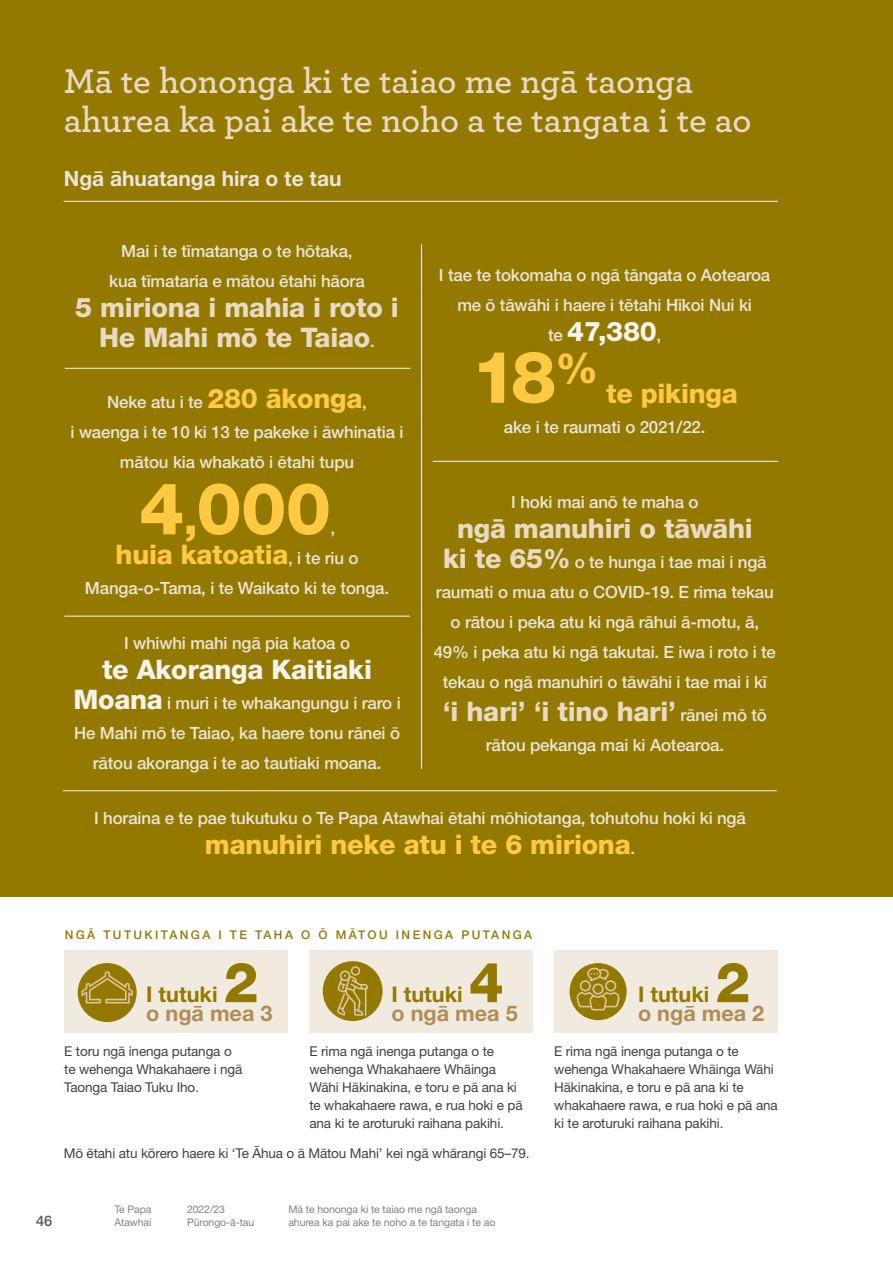
<style>
.page{position:relative;width:893px;height:1263px;background:#fff}
.page>*{position:absolute;margin:0;border:0;box-sizing:border-box;transform-origin:0 0}
.t1{font:800 72px "Helvetica Neue LT Pro";color:#ffc942}
.t2{font:800 55.5px "Helvetica Neue LT Pro";color:#947900}
.t3{font:600 36px/39px "Archer";letter-spacing:-.01em;color:#e8dac4}
.t4{font:800 27px/30px "Helvetica Neue LT Pro";letter-spacing:-.01em;color:#e8dac4;text-align:center}
.t5{font:800 27px "Helvetica Neue LT Pro";letter-spacing:-.01em;color:#ffc942}
.t6{font:800 27px "Helvetica Neue LT Pro";letter-spacing:-.01em;color:#f6f2ec}
.t7{font:700 21.6px "Helvetica Neue LT Pro";color:#af8e55}
.t8{font:700 21.6px "Helvetica Neue LT Pro";color:#947900}
.t9{font:700 21px "Helvetica Neue LT Pro";color:#ebe5da}
.t10{font:500 16.8px/30px "Helvetica Neue LT Pro";letter-spacing:-.01em;color:#ebe5da;text-align:center}
.t11{font:500 14.7px "Helvetica Neue LT Pro";color:#58595b}
.t12{font:13.5px/18px "Helvetica Neue LT Pro";letter-spacing:-.01em;color:#414042}
.t13{font:500 12px "Helvetica Neue LT Pro";letter-spacing:.2em;color:#947900}
.t14{font:10.5px/13.5px "Helvetica Neue LT Pro";letter-spacing:-.01em;color:#808285}
.s1{font-weight:500;font-size:16.8px;color:#ebe5da}
.s2{font-weight:800;font-size:27px;color:#ffc942}
.s3{font-size:45px}
.s4{font-weight:800;font-size:27px;color:#f6f2ec}
.s5{font-weight:800;font-size:27px;color:#e8dac4}
</style>
<div class="page">
<div style="left:0;top:0;width:893px;height:896px;background:#947900"></div>
<div style="left:64px;top:950px;width:224px;height:83px;background:#f1eade"></div>
<div style="left:309px;top:950px;width:224px;height:83px;background:#f1eade"></div>
<div style="left:554px;top:950px;width:224px;height:83px;background:#f1eade"></div>
<div style="left:78px;top:963px;width:59px;height:59px;background:#947900;border-radius:50%"></div>
<svg style="left:82px;top:971px;width:51px;height:32px"></svg>
<div style="left:570px;top:963px;width:57px;height:57px;background:#947900;border-radius:50%"></div>
<svg style="left:576px;top:968px;width:44px;height:42px"></svg>
<hr style="left:64px;top:201px;width:714px;height:1px;background:#ebe5da">
<hr style="left:65px;top:368px;width:345px;height:1px;background:#ebe5da">
<hr style="left:64px;top:616px;width:346px;height:1px;background:#ebe5da">
<hr style="left:63px;top:790px;width:714px;height:1px;background:#ebe5da">
<hr style="left:433px;top:461px;width:345px;height:1px;background:#ebe5da">
<hr style="left:421px;top:244px;width:1px;height:525px;background:#ebe5da">
<div style="left:323px;top:961px;width:60px;height:60px;background:#947900;border-radius:50%"></div>
<svg style="left:337px;top:966px;width:31px;height:50px"></svg>
<h3 class="t3" style="left:64px;top:59px;width:689px">Mā te hononga ki te taiao me ngā taonga ahurea ka pai ake te noho a te tangata i te ao</h3>
<p class="t9" style="left:64px;top:166px;width:279px">Ngā āhuatanga hira o te tau</p>
<p class="t10" style="left:109px;top:235px;width:257px">Mai i te tīmatanga o te hōtaka, kua tīmataria e mātou ētahi hāora</p>
<h3 class="t4" style="left:75px;top:292px;width:325px">5 miriona i mahia i roto i<br>He Mahi mō te Taiao<span class="s1">.</span></h3>
<p class="t10" style="left:71px;top:387px;width:334px">Neke atu i te <span class="s2">280 ākonga</span>,<br>i waenga i te 10 ki 13 te pakeke i āwhinatia i mātou kia whakatō i ētahi tupu</p>
<h1 class="t1" style="left:139px;top:466px;width:193px">4<span class="s3">,</span>000</h1>
<p class="t10" style="left:330px;top:513px;width:6px">,</p>
<h3 class="t5" style="left:116px;top:539px;width:244px">huia katoatia<span class="s1">, i te riu o</span></h3>
<p class="t10" style="left:85px;top:573px;width:306px">Manga-o-Tama, i te Waikato ki te tonga.</p>
<p class="t10" style="left:124px;top:628px;width:227px">I whiwhi mahi ngā pia katoa o</p>
<h3 class="t6" style="left:102px;top:653px;width:271px">te Akoranga Kaitiaki</h3>
<p class="t10" style="left:73px;top:688px;width:329px"><span class="s4">Moana</span> i muri i te whakangungu i raro i<br>He Mahi mō te Taiao, ka haere tonu rānei ō rātou akoranga i te ao tautiaki moana.</p>
<p class="t10" style="left:439px;top:260px;width:333px">I tae te tokomaha o ngā tāngata o Aotearoa me ō tāwāhi i haere i tētahi Hīkoi Nui ki</p>
<h3 class="t6" style="left:548px;top:316px;width:115px"><span class="s1">te</span> 47,380<span class="s1">,</span></h3>
<h1 class="t1" style="left:472px;top:334px;width:128px">18<sup>%</sup></h1>
<h3 class="t5" style="left:606px;top:377px;width:133px">te pikinga</h3>
<p class="t10" style="left:504px;top:412px;width:203px">ake i te raumati o 2021/22.</p>
<p class="t10" style="left:511px;top:487px;width:189px">I hoki mai anō te maha o</p>
<h3 class="t4" style="left:457px;top:514px;width:297px">ngā manuhiri o tāwāhi</h3>
<p class="t10" style="left:434px;top:547px;width:344px"><span class="s5">ki te 65%</span> o te hunga i tae mai i ngā raumati o mua atu o COVID-19. E rima tekau o rātou i peka atu ki ngā rāhui ā-motu, ā, 49% i peka atu ki ngā takutai. E iwa i roto i te tekau o ngā manuhiri o tāwāhi i tae mai i kī</p>
<h3 class="t4" style="left:443px;top:696px;width:326px">‘i hari’ ‘i tino hari’ <span class="s1">rānei mō tō</span></h3>
<p class="t10" style="left:486px;top:730px;width:240px">rātou pekanga mai ki Aotearoa.</p>
<p class="t10" style="left:94px;top:802px;width:653px">I horaina e te pae tukutuku o Te Papa Atawhai ētahi mōhiotanga, tohutohu hoki ki ngā</p>
<h3 class="t5" style="left:205px;top:828px;width:432px">manuhiri neke atu i te 6 miriona<span class="s1">.</span></h3>
<p class="t13" style="left:65px;top:927px;width:469px">NGĀ TUTUKITANGA I TE TAHA O Ō MĀTOU INENGA PUTANGA</p>
<h2 class="t2" style="left:224px;top:949px;width:36px">2</h2>
<p class="t7" style="left:146px;top:1000px;width:128px">o ngā mea 3</p>
<p class="t8" style="left:146px;top:981px;width:73px">I tutuki</p>
<h2 class="t2" style="left:469px;top:949px;width:36px">4</h2>
<p class="t7" style="left:391px;top:1000px;width:128px">o ngā mea 5</p>
<p class="t8" style="left:391px;top:981px;width:73px">I tutuki</p>
<h2 class="t2" style="left:715px;top:949px;width:36px">2</h2>
<p class="t7" style="left:638px;top:1000px;width:128px">o ngā mea 2</p>
<p class="t8" style="left:638px;top:981px;width:73px">I tutuki</p>
<p class="t12" style="left:64px;top:1041px;width:180px">E toru ngā inenga putanga o te wehenga Whakahaere i ngā<br>Taonga Taiao Tuku Iho.</p>
<p class="t12" style="left:309px;top:1041px;width:215px">E rima ngā inenga putanga o te wehenga Whakahaere Whāinga<br>Wāhi Hākinakina, e toru e pā ana ki te whakahaere rawa, e rua hoki e pā ana ki te aroturuki raihana pakihi.</p>
<p class="t12" style="left:554px;top:1041px;width:225px">E rima ngā inenga putanga o te wehenga Whakahaere Whāinga Wāhi<br>Hākinakina, e toru e pā ana ki te whakahaere rawa, e rua hoki e pā ana ki te aroturuki raihana pakihi.</p>
<p class="t12" style="left:64px;top:1143px;width:467px">Mō ētahi atu kōrero haere ki ‘Te Āhua o ā Mātou Mahi’ kei ngā whārangi 65–79.</p>
<p class="t11" style="left:36px;top:1212px;width:18px">46</p>
<p class="t14" style="left:114px;top:1202px;width:39px">Te Papa<br>Atawhai</p>
<p class="t14" style="left:187px;top:1202px;width:69px">2022/23<br>Pūrongo-ā-tau</p>
<p class="t14" style="left:288px;top:1202px;width:208px">Mā te hononga ki te taiao me ngā taonga ahurea ka pai ake te noho a te tangata i te ao</p>
</div>
